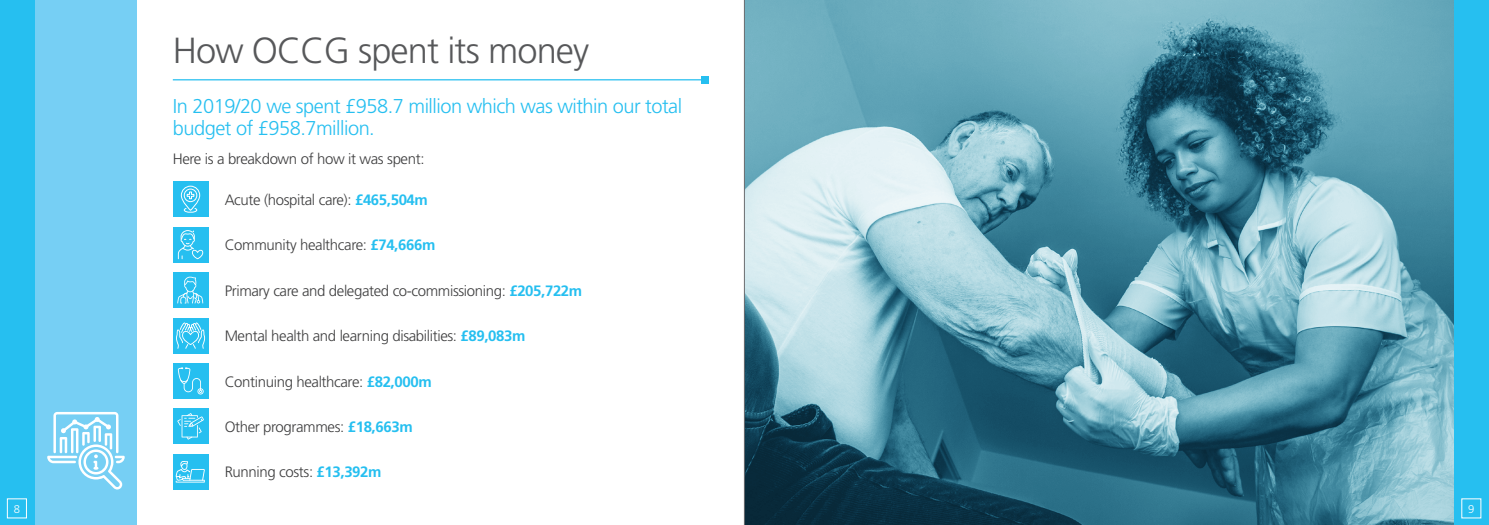
<style>
.page{position:relative;width:1489px;height:525px;background:#fff}
.page>*{position:absolute;margin:0;border:0;box-sizing:border-box;transform-origin:0 0}
.t1{font:300 36.25px "Frutiger LT Std";letter-spacing:-.025em;color:#57585a}
.Intro_Para{font:300 20px/22.5px "Frutiger LT Std";letter-spacing:-.025em;color:#26bff0}
.t2{font:300 15px "Frutiger LT Std";letter-spacing:-.025em;color:#3e3e3f}
.t3{font:300 11.25px "Frutiger LT Std";color:#fff}
.s1{font-weight:700;color:#26bff0}
</style>
<div class="page">
<div style="left:1453px;top:0;width:35px;height:524px;background:#26bff0"></div>
<div style="left:0;top:0;width:35px;height:524px;background:#26bff0"></div>
<div style="left:7px;top:498px;width:20px;height:20px;border:1px solid #fff"></div>
<hr style="left:173px;top:79px;width:532px;height:1px;background:#26bff0">
<div style="left:701px;top:76px;width:8px;height:7px;background:#26bff0"></div>
<svg style="left:745px;top:0;width:708px;height:524px;background:#639aab"></svg>
<div style="left:35px;top:0;width:101px;height:524px;background:#76cff4"></div>
<svg style="left:47px;top:412px;width:78px;height:77px"></svg>
<div style="left:173px;top:227px;width:35px;height:35px;background:#26bff0"></div>
<div style="left:173px;top:272px;width:35px;height:35px;background:#26bff0"></div>
<div style="left:173px;top:317px;width:35px;height:36px;background:#26bff0"></div>
<div style="left:173px;top:363px;width:35px;height:35px;background:#26bff0"></div>
<div style="left:173px;top:408px;width:35px;height:36px;background:#26bff0"></div>
<div style="left:173px;top:454px;width:35px;height:35px;background:#26bff0"></div>
<div style="left:173px;top:181px;width:35px;height:36px;background:#26bff0"></div>
<svg style="left:178px;top:367px;width:26px;height:27px"></svg>
<svg style="left:176px;top:322px;width:29px;height:26px"></svg>
<svg style="left:178px;top:230px;width:25px;height:29px"></svg>
<div style="left:181px;top:185px;width:19px;height:26px;border:1px solid #fff;border-radius:9px"></div>
<svg style="left:182px;top:188px;width:16px;height:25px"></svg>
<svg style="left:177px;top:276px;width:26px;height:27px"></svg>
<svg style="left:176px;top:461px;width:29px;height:21px"></svg>
<svg style="left:177px;top:413px;width:27px;height:26px"></svg>
<hr style="left:744px;top:0;width:1px;height:524px;background:#6c6d70">
<p class="t1" style="left:173px;top:30px;width:418px">How OCCG spent its money</p>
<p class="Intro_Para" style="left:173px;top:95px;width:511px">In 2019/20 we spent £958.7 million which was within our total budget of £958.7million.</p>
<p class="t2" style="left:173px;top:150px;width:253px">Here is a breakdown of how it was spent:</p>
<p class="t2" style="left:225px;top:191px;width:205px">Acute (hospital care): <span class="s1">£465,504m</span></p>
<p class="t2" style="left:225px;top:236px;width:212px">Community healthcare: <span class="s1">£74,666m</span></p>
<p class="t2" style="left:225px;top:282px;width:359px">Primary care and delegated co-commissioning: <span class="s1">£205,722m</span></p>
<p class="t2" style="left:225px;top:327px;width:302px">Mental health and learning disabilities: <span class="s1">£89,083m</span></p>
<p class="t2" style="left:225px;top:372px;width:208px">Continuing healthcare: <span class="s1">£82,000m</span></p>
<p class="t2" style="left:225px;top:418px;width:189px">Other programmes: <span class="s1">£18,663m</span></p>
<p class="t2" style="left:225px;top:463px;width:158px">Running costs: <span class="s1">£13,392m</span></p>
<p class="t3" style="left:14px;top:502px;width:8px">8</p>
<p class="t3" style="left:1467px;top:502px;width:8px">9</p>
</div>
